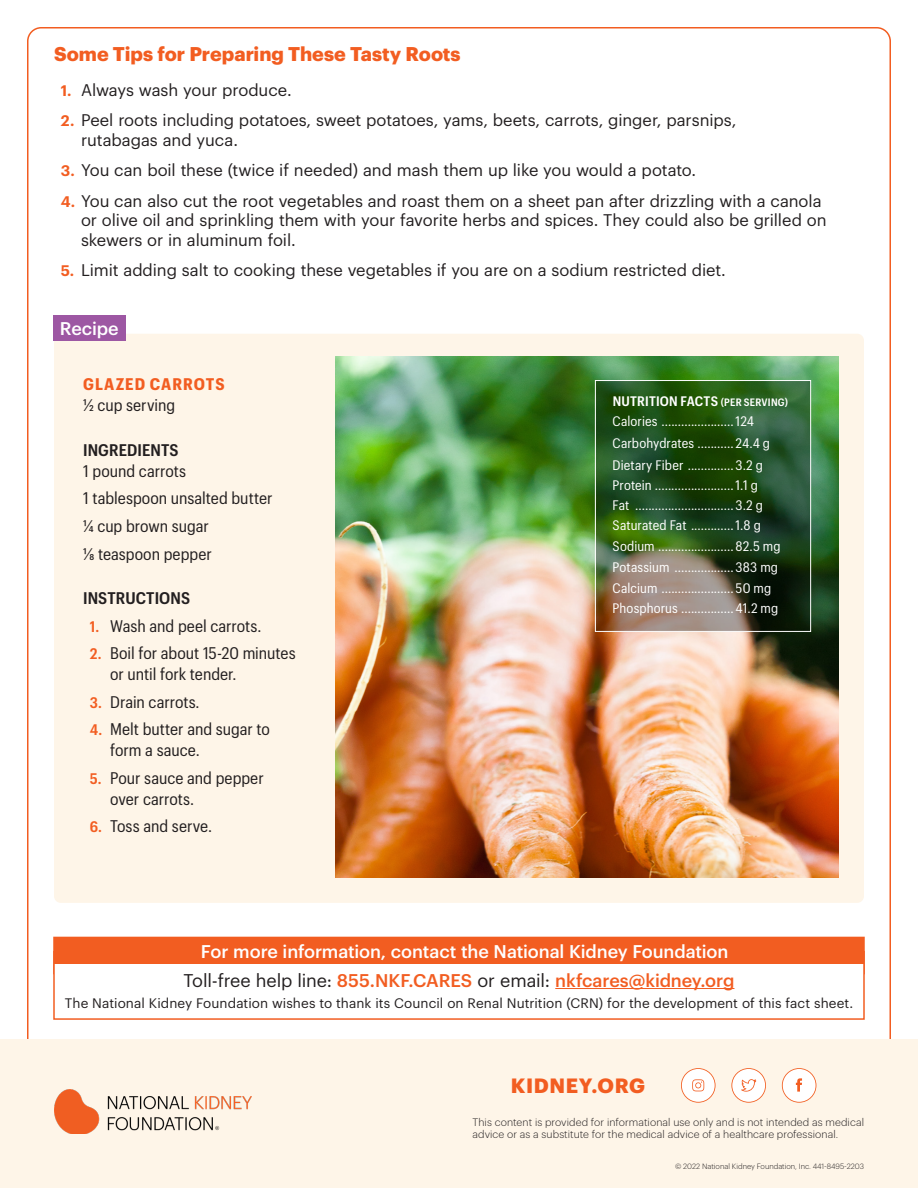
<style>
.page{position:relative;width:918px;height:1188px;background:#fff}
.page>*{position:absolute;margin:0;border:0;box-sizing:border-box;transform-origin:0 0}
.t1{font:700 20.25px "Graphik";letter-spacing:.03em;color:#f25d21}
.Body1{font:700 19.5px "Graphik";color:#f25d21}
.Head1{font:500 18px/29.1px "Graphik";letter-spacing:-.005em;color:#fff}
.t2{font:16.5px/19.5px "Graphik";letter-spacing:-.005em;color:#231f20}
.Ingredients{font:16.5px/21px "Graphik Compact";color:#231f20}
.Ingredients-2{font:600 16.5px "Graphik Compact";letter-spacing:.005em;color:#231f20}
.TableHead2{font:700 16.5px "Graphik Compact";letter-spacing:.06em;color:#f25d21}
.Ingredients-3{font:13.5px "Graphik Compact";letter-spacing:.005em;color:#fff}
.t3{font:13.5px "Graphik";letter-spacing:.005em;color:#231f20}
.TableHead3{font:600 13.5px "Graphik Compact";letter-spacing:.015em;color:#fff}
.t4{font:300 10.5px/12.6px "Graphik";letter-spacing:.01em;color:#231f20}
.t5{font:300 7.5px "Graphik";color:#231f20}
.s1{font-weight:600;font-size:15px;color:#f25d21}
.s2{font-size:10.5px}
.s3{font-weight:400;color:#231f20}
.s4{color:#f25d21}
</style>
<div class="page">
<div style="left:54px;top:937px;width:810px;height:29px;background:#f25d21"></div>
<div style="left:54px;top:964px;width:810px;height:55px;background:#fff"></div>
<div style="left:53px;top:950px;width:812px;height:70px;border:2px solid #f25d21"></div>
<hr style="left:555px;top:988px;width:179px;height:1px;background:#f25d21">
<div style="left:0;top:1040px;width:918px;height:148px;background:#fef5e8"></div>
<svg style="left:782px;top:1068px;width:34px;height:35px"></svg>
<svg style="left:731px;top:1068px;width:35px;height:35px"></svg>
<svg style="left:681px;top:1068px;width:35px;height:35px"></svg>
<div style="left:54px;top:334px;width:810px;height:569px;background:#fef5e8;border-radius:7px"></div>
<img style="left:336px;top:357px;width:503px;height:521px">
<img style="left:54px;top:1089px;width:197px;height:45px">
<div style="left:53px;top:315px;width:72px;height:26px;background:#9d57a3"></div>
<svg style="left:597px;top:382px;width:212px;height:248px;background:#38552d"></svg>
<div style="left:595px;top:380px;width:216px;height:252px;border:1px solid #fff"></div>
<p class="Body1" style="left:54px;top:38px;width:408px">Some Tips for Preparing These Tasty Roots</p>
<p class="t2" style="left:61px;top:79px;width:233px"><span class="s1">1.</span> Always wash your produce.</p>
<p class="t2" style="left:81px;top:109px;width:657px;text-indent:-20px"><span class="s1">2.</span> Peel roots including potatoes, sweet potatoes, yams, beets, carrots, ginger, parsnips, rutabagas and yuca.</p>
<p class="t2" style="left:61px;top:159px;width:637px"><span class="s1">3.</span> You can boil these (twice if needed) and mash them up like you would a potato.</p>
<p class="t2" style="left:81px;top:189px;width:747px;text-indent:-20px"><span class="s1">4.</span> You can also cut the root vegetables and roast them on a sheet pan after drizzling with a canola or olive oil and sprinkling them with your favorite herbs and spices. They could also be grilled on skewers or in aluminum foil.</p>
<p class="t2" style="left:61px;top:259px;width:667px"><span class="s1">5.</span> Limit adding salt to cooking these vegetables if you are on a sodium restricted diet.</p>
<p class="Head1" style="left:60px;top:312px;width:60px">Recipe</p>
<p class="TableHead2" style="left:83px;top:371px;width:143px">GLAZED CARROTS</p>
<p class="Ingredients" style="left:83px;top:393px;width:94px">½ cup serving</p>
<p class="Ingredients-2" style="left:83px;top:438px;width:97px">INGREDIENTS</p>
<p class="Ingredients" style="left:83px;top:459px;width:104px">1 pound carrots</p>
<p class="Ingredients" style="left:83px;top:487px;width:191px">1 tablespoon unsalted butter</p>
<p class="Ingredients" style="left:83px;top:514px;width:127px">¼ cup brown sugar</p>
<p class="Ingredients" style="left:83px;top:542px;width:130px">⅛ teaspoon pepper</p>
<p class="Ingredients-2" style="left:83px;top:586px;width:109px">INSTRUCTIONS</p>
<p class="Ingredients" style="left:90px;top:614px;width:173px"><span class="s1">1.</span> Wash and peel carrots.</p>
<p class="Ingredients" style="left:110px;top:642px;width:187px;text-indent:-20px"><span class="s1">2.</span> Boil for about 15-20 minutes or until fork tender.</p>
<p class="Ingredients" style="left:90px;top:690px;width:111px"><span class="s1">3.</span> Drain carrots.</p>
<p class="Ingredients" style="left:110px;top:718px;width:161px;text-indent:-20px"><span class="s1">4.</span> Melt butter and sugar to form a sauce.</p>
<p class="Ingredients" style="left:110px;top:766px;width:155px;text-indent:-20px"><span class="s1">5.</span> Pour sauce and pepper over carrots.</p>
<p class="Ingredients" style="left:90px;top:815px;width:124px"><span class="s1">6.</span> Toss and serve.</p>
<p class="TableHead3" style="left:613px;top:391px;width:177px">NUTRITION FACTS <span class="s2">(PER SERVING)</span></p>
<p class="Ingredients-3" style="left:613px;top:411px;width:143px">Calories ......................124</p>
<p class="Ingredients-3" style="left:613px;top:433px;width:159px">Carbohydrates ........... 24.4 g</p>
<p class="Ingredients-3" style="left:613px;top:455px;width:152px">Dietary Fiber .............. 3.2 g</p>
<p class="Ingredients-3" style="left:613px;top:475px;width:147px">Protein ........................1.1 g</p>
<p class="Ingredients-3" style="left:613px;top:495px;width:152px">Fat .............................. 3.2 g</p>
<p class="Ingredients-3" style="left:613px;top:516px;width:150px">Saturated Fat .............1.8 g</p>
<p class="Ingredients-3" style="left:613px;top:536px;width:169px">Sodium ....................... 82.5 mg</p>
<p class="Ingredients-3" style="left:613px;top:558px;width:167px">Potassium .................. 383 mg</p>
<p class="Ingredients-3" style="left:613px;top:578px;width:160px">Calcium ...................... 50 mg</p>
<p class="Ingredients-3" style="left:613px;top:598px;width:167px">Phosphorus ................ 41.2 mg</p>
<p class="Head1" style="left:184px;top:935px;width:552px;text-indent:17px">For more information, contact the National Kidney Foundation<br><span class="s3">Toll-free help line:</span> <span class="s4">855.NKF.CARES</span> <span class="s3">or email:</span> <span class="s4">nkfcares@kidney.org</span></p>
<p class="t3" style="left:65px;top:993px;width:790px">The National Kidney Foundation wishes to thank its Council on Renal Nutrition (CRN) for the development of this fact sheet.</p>
<p class="t1" style="left:511px;top:1070px;width:136px">KIDNEY.ORG</p>
<p class="t4" style="left:472px;top:1115px;width:393px">This content is provided for informational use only and is not intended as medical advice or as a substitute for the medical advice of a healthcare professional.</p>
<p class="t5" style="left:675px;top:1161px;width:190px">© 2022 National Kidney Foundation, Inc. 441-8495-2203</p>
</div>
